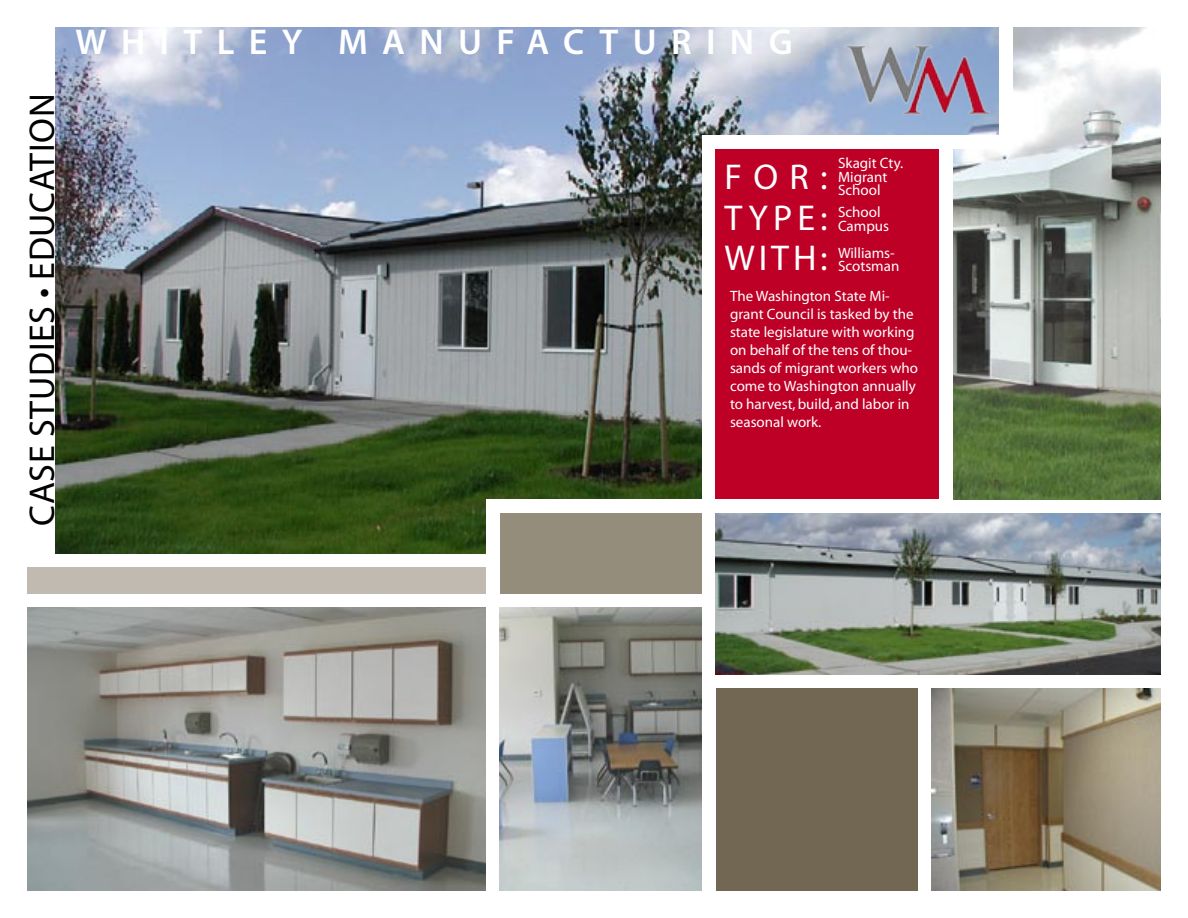
<style>
.page{position:relative;width:1188px;height:918px;background:#fff}
.page>*{position:absolute;margin:0;border:0;box-sizing:border-box;transform-origin:0 0}
.t1{font:36px "Myriad Pro";letter-spacing:.02em;color:#000}
.t2{font:600 36px "Myriad Pro";letter-spacing:.4em;color:#fff}
.t3{font:36px "Myriad Pro";letter-spacing:.14em;color:#fff}
.t4{font:15px/18px "Myriad";color:#fff}
.t5{font:15px "Myriad Pro";color:#fff}
</style>
<div class="page">
<img style="left:56px;top:27px;width:862px;height:527px">
<div style="left:486px;top:500px;width:702px;height:13px;background:#fff"></div>
<div style="left:702px;top:135px;width:112px;height:371px;background:#fff"></div>
<div style="left:27px;top:567px;width:459px;height:27px;background:#c0bab0"></div>
<div style="left:500px;top:513px;width:202px;height:81px;background:#958d7c"></div>
<div style="left:716px;top:148px;width:234px;height:352px;background:#be0027"></div>
<div style="left:716px;top:688px;width:202px;height:203px;background:#726752"></div>
<div style="left:939px;top:147px;width:14px;height:358px;background:#fff"></div>
<div style="left:702px;top:513px;width:14px;height:378px;background:#fff"></div>
<div style="left:486px;top:513px;width:14px;height:405px;background:#fff"></div>
<img style="left:500px;top:608px;width:202px;height:283px">
<img style="left:716px;top:513px;width:445px;height:162px">
<img style="left:953px;top:27px;width:208px;height:473px">
<img style="left:918px;top:27px;width:81px;height:108px">
<img style="left:839px;top:38px;width:157px;height:77px">
<div style="left:711px;top:135px;width:301px;height:13px;background:#fff"></div>
<div style="left:999px;top:0;width:13px;height:148px;background:#fff"></div>
<img style="left:932px;top:688px;width:229px;height:203px">
<img style="left:27px;top:608px;width:459px;height:283px">
<p class="t1" style="left:22px;top:526px;width:434px;rotate:-90deg">CASE STUDIES • EDUCATION</p>
<p class="t2" style="left:75px;top:22px;width:719px">WHITLEY MANUFACTURING</p>
<p class="t3" style="left:725px;top:157px;width:104px">FOR:</p>
<p class="t5" style="left:838px;top:155px;width:67px">Skagit Cty.</p>
<p class="t5" style="left:838px;top:169px;width:51px">Migrant</p>
<p class="t5" style="left:838px;top:182px;width:44px">School</p>
<p class="t3" style="left:725px;top:198px;width:104px">TYPE:</p>
<p class="t5" style="left:838px;top:204px;width:44px">School</p>
<p class="t5" style="left:838px;top:217px;width:53px">Campus</p>
<p class="t3" style="left:725px;top:238px;width:104px">WITH:</p>
<p class="t5" style="left:838px;top:245px;width:58px">Williams-</p>
<p class="t5" style="left:838px;top:258px;width:63px">Scotsman</p>
<p class="t4" style="left:730px;top:287px;width:189px">The Washington State Mi&shy;grant Council is tasked by the state legislature with working on behalf of the tens of thou&shy;sands of migrant workers who come to Washington annually to harvest, build, and labor in seasonal work.</p>
</div>
